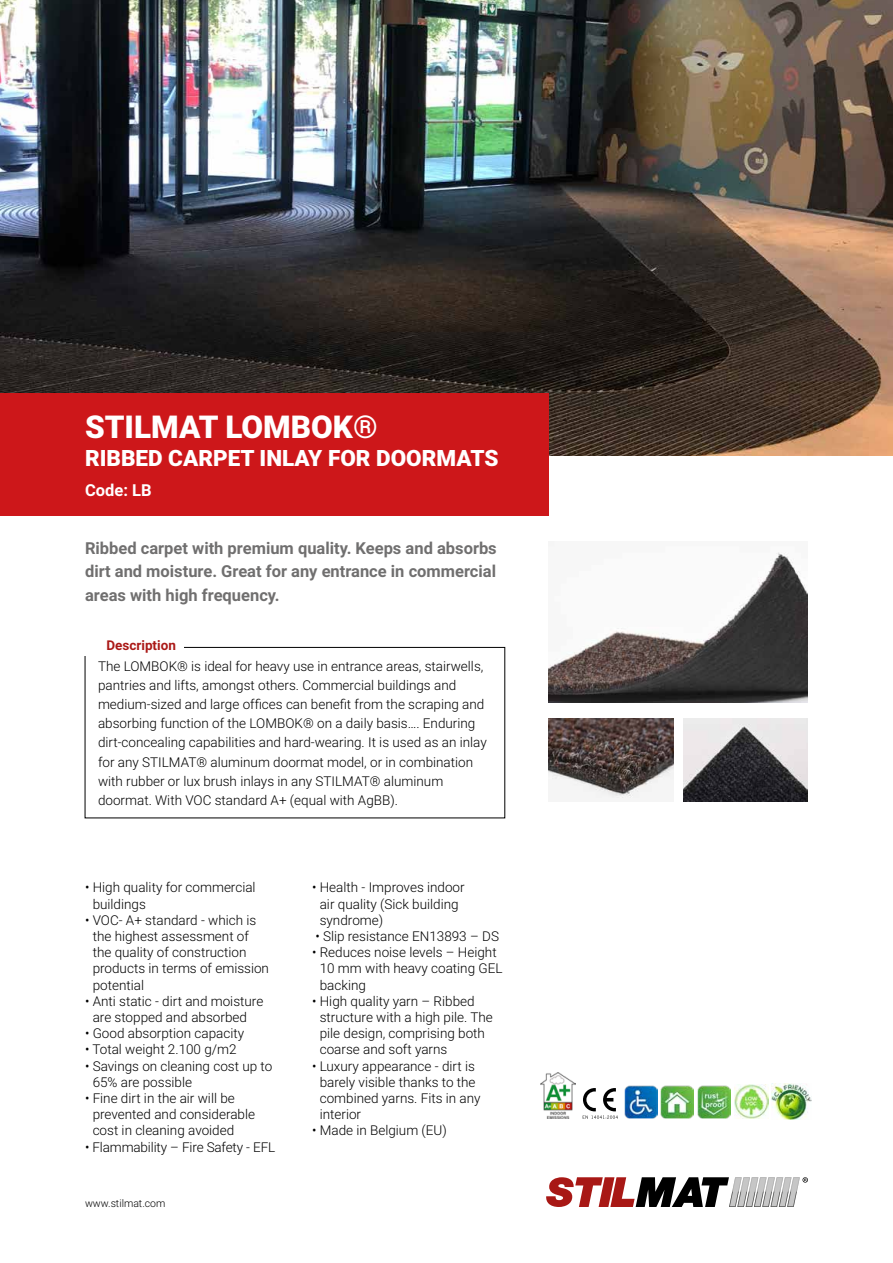
<style>
.page{position:relative;width:893px;height:1263px;background:#fff}
.page>*{position:absolute;margin:0;border:0;box-sizing:border-box;transform-origin:0 0}
.t1{font:900 31.5px "Roboto";color:#fff}
.t2{font:900 22.5px "Roboto";color:#fff}
.t3{font:700 16.5px/23.4px "Roboto";color:#706f6f;text-align:justify}
.t4{font:700 16.5px "Roboto";color:#fff}
.t5{font:300 13.5px/16.2px "Roboto";color:#000}
.t6{font:700 13.5px "Roboto";color:#aa1917}
.t7{font:300 10.5px "Roboto";color:#000}
</style>
<div class="page">
<svg style="left:546px;top:1177px;width:262px;height:30px"></svg>
<img style="left:0;top:0;width:893px;height:455px">
<div style="left:85px;top:647px;width:420px;height:171px;border:1px solid #000"></div>
<div style="left:0;top:394px;width:548px;height:122px;background:#cd171a"></div>
<div style="left:83px;top:640px;width:101px;height:15px;background:#fff"></div>
<img style="left:548px;top:552px;width:260px;height:151px">
<img style="left:548px;top:718px;width:125px;height:80px">
<img style="left:683px;top:718px;width:125px;height:84px">
<img style="left:540px;top:1073px;width:36px;height:46px">
<img style="left:772px;top:1084px;width:40px;height:36px">
<img style="left:734px;top:1085px;width:34px;height:34px">
<svg style="left:583px;top:1088px;width:35px;height:31px"></svg>
<img style="left:625px;top:1086px;width:32px;height:33px">
<img style="left:661px;top:1086px;width:33px;height:33px">
<img style="left:698px;top:1086px;width:32px;height:33px">
<h1 class="t1" style="left:85px;top:404px;width:294px">STILMAT LOMBOK®</h1>
<h2 class="t2" style="left:85px;top:443px;width:415px">RIBBED CARPET INLAY FOR DOORMATS</h2>
<p class="t4" style="left:85px;top:478px;width:68px">Code: LB</p>
<p class="t3" style="left:85px;top:536px;width:413px">Ribbed carpet with premium quality. Keeps and absorbs dirt and moisture. Great for any entrance in commercial areas with high frequency.</p>
<p class="t6" style="left:106px;top:636px;width:71px">Description</p>
<p class="t5" style="left:98px;top:656px;width:390px;line-height:19.2px">The LOMBOK® is ideal for heavy use in entrance areas, stairwells, pantries and lifts, amongst others. Commercial buildings and medium-sized and large offices can benefit from the scraping and absorbing function of the LOMBOK® on a daily basis…. Enduring dirt-concealing capabilities and hard-wearing. It is used as an inlay for any STILMAT® aluminum doormat model, or in combination with rubber or lux brush inlays in any STILMAT® aluminum doormat. With VOC standard A+ (equal with AgBB).</p>
<p class="t5" style="left:93px;top:879px;width:164px;text-indent:-8px">• High quality for commercial buildings</p>
<p class="t5" style="left:93px;top:911px;width:178px;text-indent:-8px">• VOC- A+ standard - which is the highest assessment of the quality of construction products in terms of emission potential</p>
<p class="t5" style="left:93px;top:992px;width:172px;text-indent:-8px">• Anti static - dirt and moisture are stopped and absorbed</p>
<p class="t5" style="left:85px;top:1025px;width:161px">• Good absorption capacity</p>
<p class="t5" style="left:85px;top:1041px;width:153px">• Total weight 2.100 g/m2</p>
<p class="t5" style="left:93px;top:1057px;width:181px;text-indent:-8px">• Savings on cleaning cost up to<br>65% are possible</p>
<p class="t5" style="left:93px;top:1090px;width:164px;text-indent:-8px">• Fine dirt in the air will be prevented and considerable cost in cleaning avoided</p>
<p class="t5" style="left:85px;top:1138px;width:192px">• Flammability – Fire Safety - EFL</p>
<p class="t7" style="left:85px;top:1196px;width:82px">www.stilmat.com</p>
<p class="t5" style="left:320px;top:879px;width:146px;text-indent:-8px">• Health - Improves indoor air quality (Sick building syndrome)</p>
<p class="t5" style="left:315px;top:928px;width:185px">• Slip resistance EN13893 – DS</p>
<p class="t5" style="left:320px;top:944px;width:184px;text-indent:-8px">• Reduces noise levels – Height<br>10 mm with heavy coating GEL backing</p>
<p class="t5" style="left:320px;top:992px;width:175px;text-indent:-8px">• High quality yarn – Ribbed structure with a high pile. The pile design, comprising both coarse and soft yarns</p>
<p class="t5" style="left:320px;top:1057px;width:162px;text-indent:-8px">• Luxury appearance - dirt is barely visible thanks to the combined yarns. Fits in any interior</p>
<p class="t5" style="left:312px;top:1122px;width:136px">• Made in Belgium (EU)</p>
</div>
